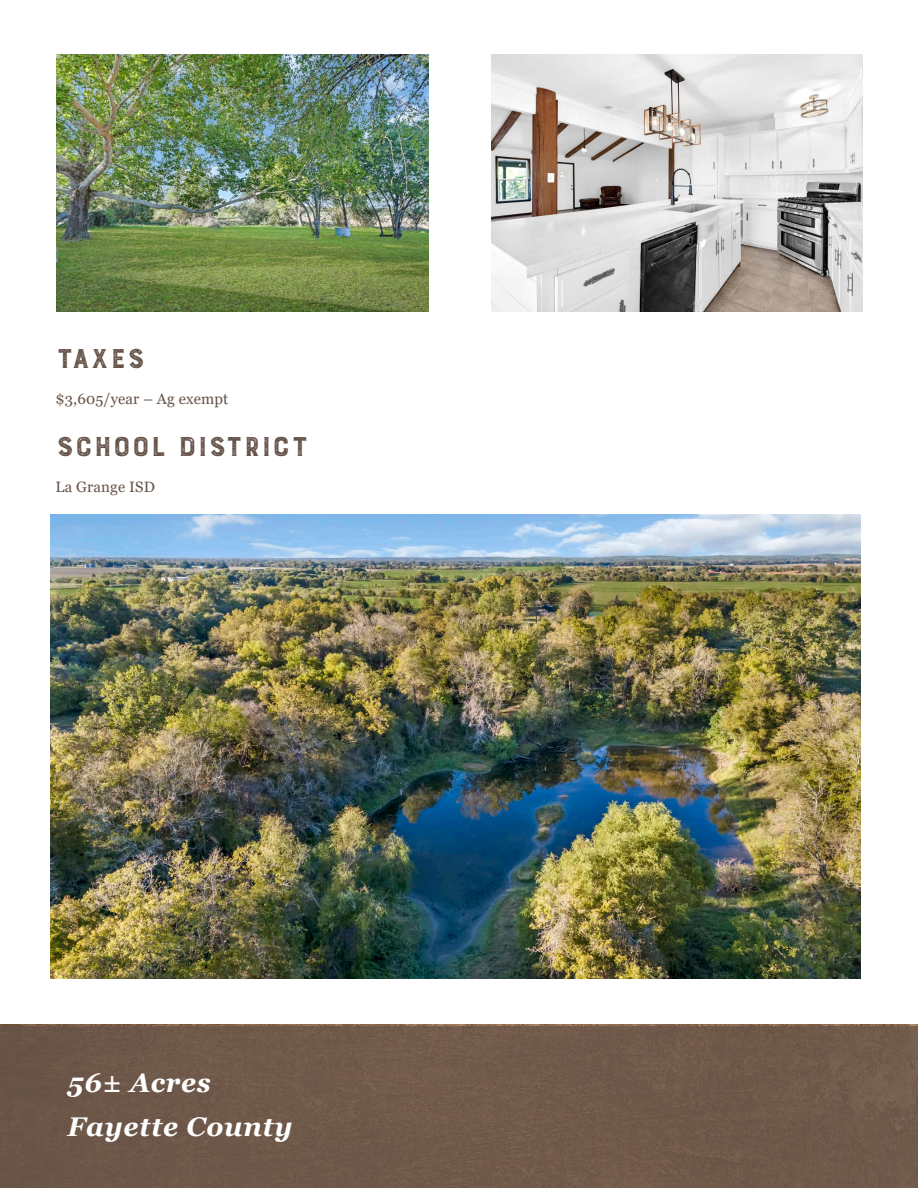
<style>
.page{position:relative;width:918px;height:1188px;background:#fff}
.page>*{position:absolute;margin:0;border:0;box-sizing:border-box;transform-origin:0 0}
.t1{font:300 36px "Burford Rustic";color:#655349}
.t2{font:italic 700 27px/43.5px "Georgia";letter-spacing:.025em;color:#fff}
.t3{font:15px "Georgia";letter-spacing:.01em;color:#655349}
</style>
<div class="page">
<div style="left:0;top:1027px;width:918px;height:161px;background:#6f594a"></div>
<img style="left:56px;top:54px;width:372px;height:257px">
<img style="left:491px;top:54px;width:372px;height:257px">
<img style="left:50px;top:515px;width:810px;height:464px">
<p class="t1" style="left:56px;top:340px;width:91px">taxes</p>
<p class="t3" style="left:56px;top:390px;width:174px">$3,605/year – Ag exempt</p>
<p class="t1" style="left:56px;top:428px;width:255px">school district</p>
<p class="t3" style="left:56px;top:478px;width:101px">La Grange ISD</p>
<h2 class="t2" style="left:68px;top:1061px;width:227px">56± Acres<br>Fayette County</h2>
</div>
